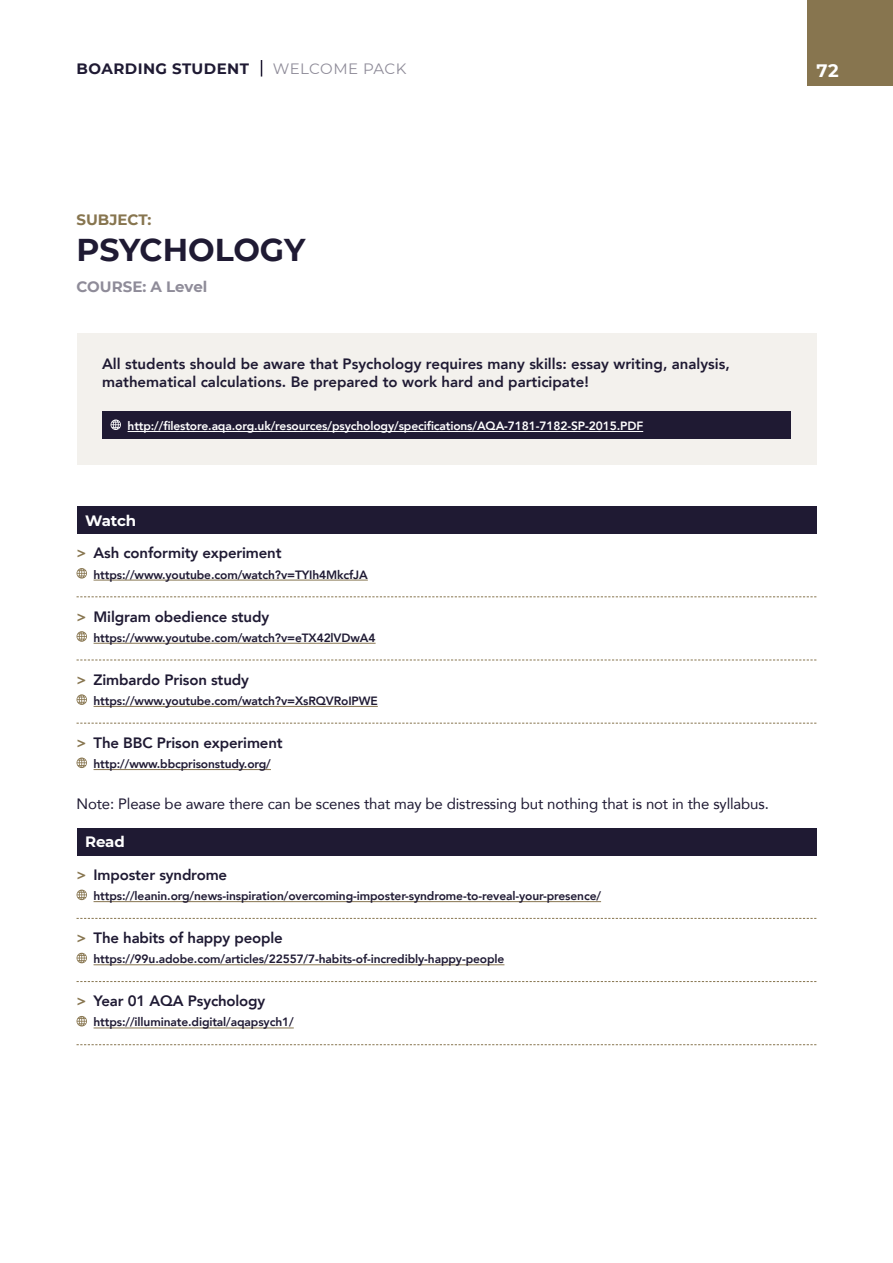
<style>
.page{position:relative;width:893px;height:1263px;background:#fff}
.page>*{position:absolute;margin:0;border:0;box-sizing:border-box;transform-origin:0 0}
.t1{font:700 31.5px "Montserrat";color:#1f1a33}
.t2{font:700 18px "Montserrat";color:#fff}
.t3{font:800 15px/18px "Avenir";letter-spacing:-.01em;color:#1f1a33}
.t4{font:15px "Avenir";letter-spacing:-.01em;color:#1f1a33}
.t5{font:700 15px "Montserrat";letter-spacing:.03em;color:#1f1a33}
.t6{font:700 15px "Montserrat";color:#8f8c99}
.t7{font:15px "Montserrat";letter-spacing:.02em;color:#8f8c99}
.t8{font:700 15px "Montserrat";letter-spacing:-.005em;color:#fff}
.t9{font:700 15px "Montserrat";color:#87754f}
.t10{font:800 12px "Avenir";letter-spacing:-.01em;color:#1f1a33}
.t11{font:800 12px "Avenir";letter-spacing:-.01em;color:#fff}
.s1{color:#87754f}
</style>
<div class="page">
<div style="left:808px;top:0;width:85px;height:85px;background:#87754f"></div>
<svg style="left:261px;top:60px;width:1px;height:17px"></svg>
<div style="left:77px;top:333px;width:739px;height:132px;background:#f3f1ed"></div>
<div style="left:102px;top:412px;width:689px;height:27px;background:#1f1a33"></div>
<hr style="left:128px;top:431px;width:515px;height:1px;background:#fff">
<svg style="left:111px;top:419px;width:10px;height:11px"></svg>
<hr style="left:94px;top:580px;width:274px;height:1px;background:#87754f">
<hr style="left:94px;top:643px;width:282px;height:1px;background:#87754f">
<hr style="left:94px;top:706px;width:284px;height:1px;background:#87754f">
<hr style="left:94px;top:769px;width:177px;height:1px;background:#87754f">
<hr style="left:94px;top:901px;width:507px;height:1px;background:#87754f">
<hr style="left:94px;top:964px;width:410px;height:1px;background:#87754f">
<hr style="left:94px;top:1027px;width:200px;height:1px;background:#87754f">
<div style="left:77px;top:506px;width:739px;height:28px;background:#1f1a33"></div>
<svg style="left:77px;top:568px;width:10px;height:11px"></svg>
<svg style="left:77px;top:596px;width:739px;height:1px"></svg>
<svg style="left:77px;top:631px;width:10px;height:11px"></svg>
<svg style="left:77px;top:660px;width:739px;height:1px"></svg>
<svg style="left:77px;top:694px;width:10px;height:11px"></svg>
<svg style="left:77px;top:723px;width:739px;height:1px"></svg>
<svg style="left:77px;top:757px;width:10px;height:11px"></svg>
<div style="left:77px;top:828px;width:739px;height:27px;background:#1f1a33"></div>
<svg style="left:77px;top:890px;width:10px;height:10px"></svg>
<svg style="left:77px;top:918px;width:739px;height:1px"></svg>
<svg style="left:77px;top:953px;width:10px;height:10px"></svg>
<svg style="left:77px;top:981px;width:739px;height:1px"></svg>
<svg style="left:77px;top:1016px;width:10px;height:10px"></svg>
<svg style="left:77px;top:1044px;width:739px;height:1px"></svg>
<p class="t5" style="left:77px;top:57px;width:174px">BOARDING STUDENT</p>
<p class="t7" style="left:273px;top:58px;width:135px">WELCOME PACK</p>
<h2 class="t2" style="left:816px;top:57px;width:24px">72</h2>
<p class="t9" style="left:77px;top:209px;width:76px">SUBJECT:</p>
<h1 class="t1" style="left:77px;top:227px;width:230px">PSYCHOLOGY</h1>
<p class="t6" style="left:77px;top:276px;width:132px">COURSE: A Level</p>
<p class="t3" style="left:102px;top:355px;width:629px">All students should be aware that Psychology requires many skills: essay writing, analysis, mathematical calculations. Be prepared to work hard and participate!</p>
<p class="t11" style="left:128px;top:416px;width:517px">http://filestore.aqa.org.uk/resources/psychology/specifications/AQA-7181-7182-SP-2015.PDF</p>
<p class="t8" style="left:85px;top:509px;width:53px">Watch</p>
<p class="t3" style="left:77px;top:544px;width:207px"><span class="s1">&gt;</span> Ash conformity experiment</p>
<p class="t10" style="left:94px;top:565px;width:276px">https://www.youtube.com/watch?v=TYIh4MkcfJA</p>
<p class="t3" style="left:77px;top:607px;width:194px"><span class="s1">&gt;</span> Milgram obedience study</p>
<p class="t10" style="left:94px;top:628px;width:284px">https://www.youtube.com/watch?v=eTX42lVDwA4</p>
<p class="t3" style="left:77px;top:670px;width:174px"><span class="s1">&gt;</span> Zimbardo Prison study</p>
<p class="t10" style="left:94px;top:691px;width:286px">https://www.youtube.com/watch?v=XsRQVRoIPWE</p>
<p class="t3" style="left:77px;top:734px;width:208px"><span class="s1">&gt;</span> The BBC Prison experiment</p>
<p class="t10" style="left:94px;top:754px;width:179px">http://www.bbcprisonstudy.org/</p>
<p class="t4" style="left:77px;top:792px;width:694px">Note: Please be aware there can be scenes that may be distressing but nothing that is not in the syllabus.</p>
<p class="t8" style="left:85px;top:831px;width:41px">Read</p>
<p class="t3" style="left:77px;top:866px;width:152px"><span class="s1">&gt;</span> Imposter syndrome</p>
<p class="t10" style="left:94px;top:887px;width:509px">https://leanin.org/news-inspiration/overcoming-imposter-syndrome-to-reveal-your-presence/</p>
<p class="t3" style="left:77px;top:929px;width:208px"><span class="s1">&gt;</span> The habits of happy people</p>
<p class="t10" style="left:94px;top:950px;width:412px">https://99u.adobe.com/articles/22557/7-habits-of-incredibly-happy-people</p>
<p class="t3" style="left:77px;top:992px;width:190px"><span class="s1">&gt;</span> Year 01 AQA Psychology</p>
<p class="t10" style="left:94px;top:1013px;width:202px">https://illuminate.digital/aqapsych1/</p>
</div>
